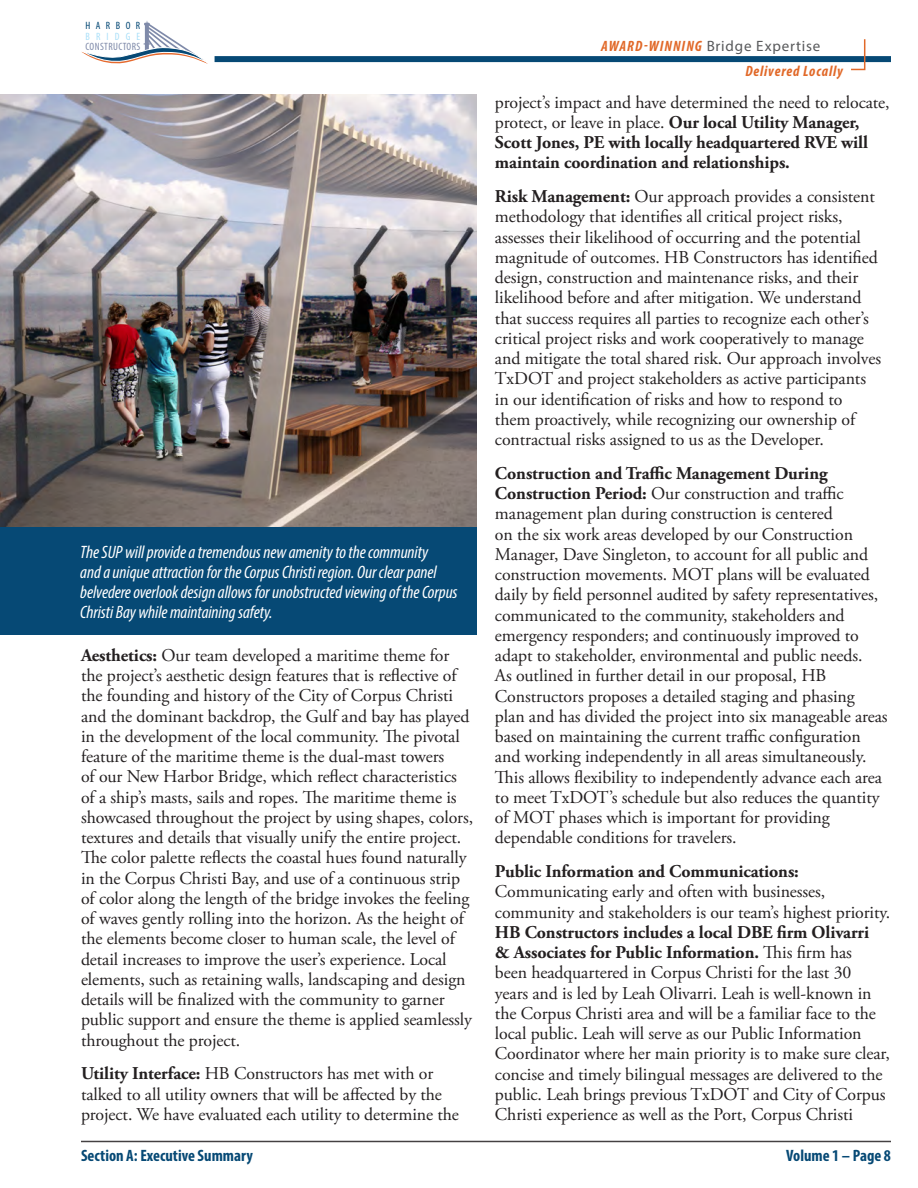
<style>
.page{position:relative;width:918px;height:1188px;background:#fff}
.page>*{position:absolute;margin:0;border:0;box-sizing:border-box;transform-origin:0 0}
.Body_Text{font:18px/20.2px "Adobe Garamond Pro";letter-spacing:-.005em;color:#231f20}
.Body_Text-2{font:italic condensed 18px/20.2px "Myriad Pro";letter-spacing:-.005em;color:#fff}
.Body_Text-3{font:700 18px/20.2px "Adobe Garamond Pro";letter-spacing:-.005em;color:#231f20}
.t1{font:700 condensed 16.5px "Myriad Pro";color:#064975}
.t2{font:italic 700 condensed 15px/25.5px "Myriad Pro";letter-spacing:.055em;color:#e16929}
.t3{font:condensed 10.65px "Myriad Pro";letter-spacing:.035em;color:#7f8aa9}
.t4{font:condensed 10.65px "Myriad Pro";letter-spacing:.515em;color:#064975}
.t5{font:condensed 10.65px "Myriad Pro";letter-spacing:.58em;color:#aae0f9}
.s1{font-weight:700}
.s2{font-weight:400;font-style:normal;font-stretch:normal;color:#57585a}
.s3{font-weight:400}
</style>
<div class="page">
<div style="left:215px;top:56px;width:676px;height:6px;background:#064975"></div>
<hr style="left:81px;top:1141px;width:810px;height:1px;background:#231f20">
<svg style="left:850px;top:39px;width:16px;height:32px"></svg>
<svg style="left:81px;top:21px;width:127px;height:43px"></svg>
<img style="left:0;top:94px;width:477px;height:433px">
<div style="left:0;top:527px;width:477px;height:107px;background:#064975"></div>
<p class="t4" style="left:85px;top:19px;width:56px">HARBOR</p>
<p class="t5" style="left:85px;top:30px;width:56px">BRIDGE</p>
<p class="t3" style="left:85px;top:40px;width:56px">CONSTRUCTORS</p>
<p class="Body_Text-2" style="left:80px;top:541px;width:379px">The SUP will provide a tremendous new amenity to the community<br>and a unique attraction for the Corpus Christi region. Our clear panel belvedere overlook design allows for unobstructed viewing of the Corpus Christi Bay while maintaining safety.</p>
<p class="Body_Text" style="left:81px;top:646px;width:394px"><span class="s1">Aesthetics:</span> Our team developed a maritime theme for the project’s aesthetic design features that is reflective of the founding and history of the City of Corpus Christi and the dominant backdrop, the Gulf and bay has played in the development of the local community. The pivotal feature of the maritime theme is the dual-mast towers<br>of our New Harbor Bridge, which reflect characteristics of a ship’s masts, sails and ropes. The maritime theme is showcased throughout the project by using shapes, colors, textures and details that visually unify the entire project.<br>The color palette reflects the coastal hues found naturally in the Corpus Christi Bay, and use of a continuous strip of color along the length of the bridge invokes the feeling of waves gently rolling into the horizon. As the height of the elements become closer to human scale, the level of detail increases to improve the user’s experience. Local elements, such as retaining walls, landscaping and design details will be finalized with the community to garner public support and ensure the theme is applied seamlessly throughout the project.</p>
<p class="Body_Text" style="left:81px;top:1064px;width:379px"><span class="s1">Utility Interface:</span> HB Constructors has met with or talked to all utility owners that will be affected by the project. We have evaluated each utility to determine the</p>
<p class="t2" style="left:745px;top:33px;width:99px;text-indent:-144px">AWARD-WINNING <span class="s2">Bridge Expertise<br></span>Delivered Locally</p>
<p class="Body_Text-3" style="left:495px;top:92px;width:396px"><span class="s3">project’s impact and have determined the need to relocate, protect, or leave in place.</span> Our local Utility Manager, Scott Jones, PE with locally headquartered RVE will maintain coordination and relationships.</p>
<p class="Body_Text" style="left:495px;top:187px;width:388px"><span class="s1">Risk Management:</span> Our approach provides a consistent methodology that identifies all critical project risks, assesses their likelihood of occurring and the potential magnitude of outcomes. HB Constructors has identified design, construction and maintenance risks, and their likelihood before and after mitigation. We understand that success requires all parties to recognize each other’s critical project risks and work cooperatively to manage and mitigate the total shared risk. Our approach involves TxDOT and project stakeholders as active participants in our identification of risks and how to respond to them proactively, while recognizing our ownership of contractual risks assigned to us as the Developer.</p>
<p class="Body_Text" style="left:495px;top:464px;width:394px"><span class="s1">Construction and Traffic Management During Construction Period:</span> Our construction and traffic management plan during construction is centered<br>on the six work areas developed by our Construction Manager, Dave Singleton, to account for all public and construction movements. MOT plans will be evaluated daily by field personnel audited by safety representatives, communicated to the community, stakeholders and emergency responders; and continuously improved to adapt to stakeholder, environmental and public needs.<br>As outlined in further detail in our proposal, HB Constructors proposes a detailed staging and phasing plan and has divided the project into six manageable areas based on maintaining the current traffic configuration and working independently in all areas simultaneously.<br>This allows flexibility to independently advance each area to meet TxDOT’s schedule but also reduces the quantity of MOT phases which is important for providing dependable conditions for travelers.</p>
<p class="Body_Text" style="left:495px;top:862px;width:397px"><span class="s1">Public Information and Communications:<br></span>Communicating early and often with businesses, community and stakeholders is our team’s highest priority.<br><span class="s1">HB Constructors includes a local DBE firm Olivarri<br>&amp; Associates for Public Information.</span> This firm has<br>been headquartered in Corpus Christi for the last 30<br>years and is led by Leah Olivarri. Leah is well-known in the Corpus Christi area and will be a familiar face to the local public. Leah will serve as our Public Information Coordinator where her main priority is to make sure clear, concise and timely bilingual messages are delivered to the public. Leah brings previous TxDOT and City of Corpus Christi experience as well as the Port, Corpus Christi</p>
<p class="t1" style="left:81px;top:1145px;width:173px">Section A: Executive Summary</p>
<p class="t1" style="left:786px;top:1145px;width:106px">Volume 1 – Page 8</p>
</div>
